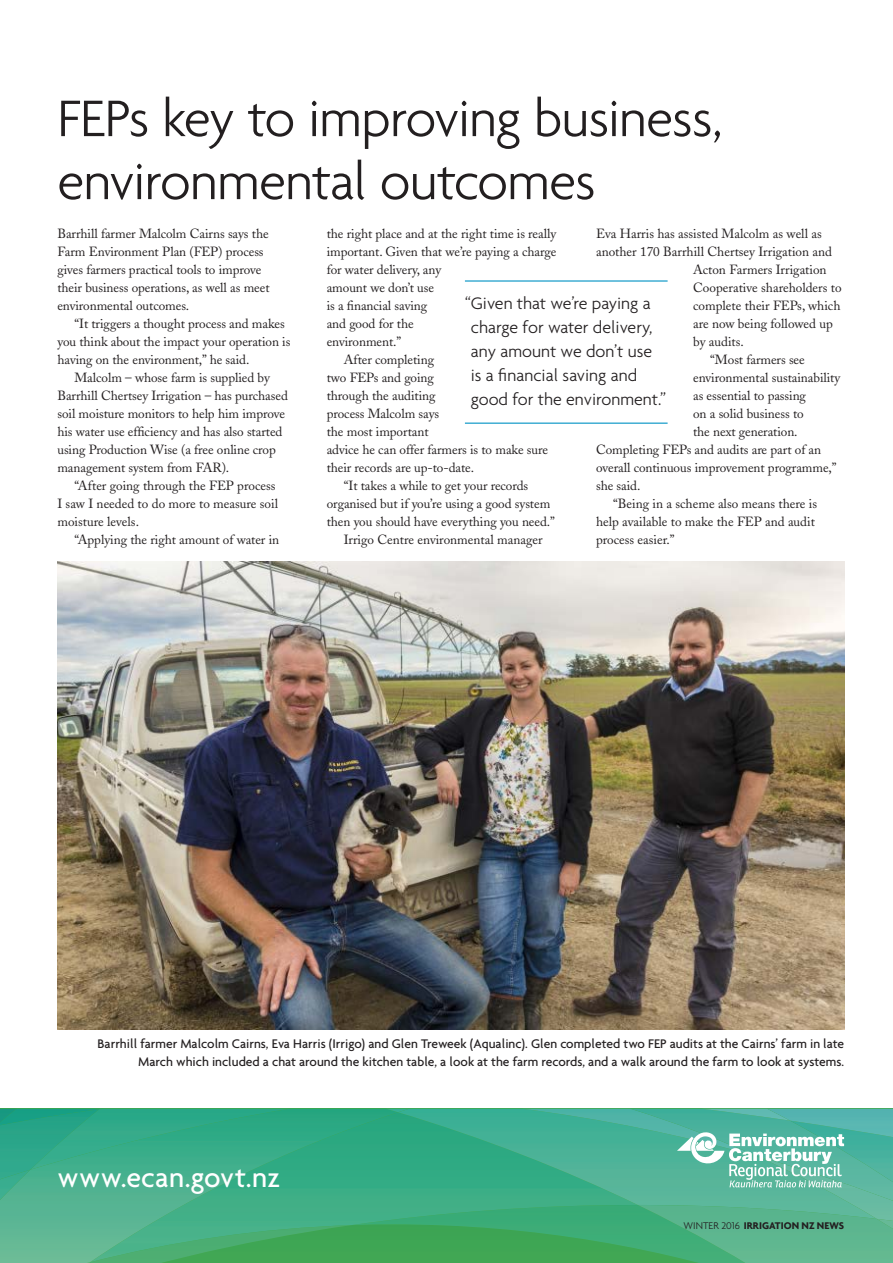
<style>
.page{position:relative;width:893px;height:1263px;background:#fff}
.page>*{position:absolute;margin:0;border:0;box-sizing:border-box;transform-origin:0 0}
.Headline{font:300 55.5px/63px "Agenda";letter-spacing:-.015em;color:#231f20}
.t1{font:500 30px "Agenda";letter-spacing:.005em;color:#fff}
.Quotes{font:300 18px/24px "Agenda";color:#231f20}
.t2{font:500 13.5px/18px "Agenda";color:#231f20;text-align:right}
.Body_Copy{font:13.2px/18px "Adobe Caslon";letter-spacing:-.005em;color:#231f20}
.Body_Copy_-_First_Pa{font:13.2px/18px "Adobe Caslon";letter-spacing:-.005em;color:#231f20}
.t3{font:700 10.5px "Agenda";color:#231f20}
.s1{font-weight:300}
</style>
<div class="page">
<img style="left:398px;top:1219px;width:240px;height:43px">
<img style="left:1px;top:1109px;width:397px;height:154px">
<img style="left:99px;top:1109px;width:190px;height:61px">
<img style="left:1px;top:1179px;width:29px;height:21px">
<img style="left:1px;top:1125px;width:98px;height:54px">
<img style="left:1px;top:1109px;width:99px;height:16px">
<img style="left:1px;top:1109px;width:16px;height:13px">
<img style="left:638px;top:1219px;width:255px;height:44px">
<img style="left:398px;top:1109px;width:359px;height:110px">
<img style="left:522px;top:1109px;width:108px;height:47px">
<img style="left:386px;top:1109px;width:23px;height:3px">
<img style="left:877px;top:1223px;width:16px;height:15px">
<img style="left:757px;top:1206px;width:136px;height:17px">
<img style="left:630px;top:1109px;width:263px;height:97px">
<img style="left:701px;top:1109px;width:66px;height:11px">
<img style="left:790px;top:1140px;width:103px;height:52px">
<img style="left:767px;top:1109px;width:126px;height:31px">
<svg style="left:0;top:1223px;width:1px;height:40px"></svg>
<img style="left:0;top:1192px;width:1px;height:31px">
<img style="left:0;top:1140px;width:1px;height:52px">
<img style="left:0;top:1109px;width:1px;height:31px">
<svg style="left:677px;top:1132px;width:167px;height:55px"></svg>
<img style="left:57px;top:562px;width:787px;height:468px">
<hr style="left:465px;top:280px;width:203px;height:2px;background:#0092c4">
<hr style="left:465px;top:423px;width:203px;height:1px;background:#0092c4">
<p class="Headline" style="left:57px;top:86px;width:667px">FEPs key to improving business, environmental outcomes</p>
<p class="Body_Copy_-_First_Pa" style="left:57px;top:224px;width:214px">Barrhill farmer Malcolm Cairns says the Farm Environment Plan (FEP) process gives farmers practical tools to improve their business operations, as well as meet environmental outcomes.</p>
<p class="Body_Copy" style="left:57px;top:314px;width:235px;text-indent:17px">“It triggers a thought process and makes you think about the impact your operation is having on the environment,” he said.</p>
<p class="Body_Copy" style="left:57px;top:368px;width:232px;text-indent:17px">Malcolm – whose farm is supplied by Barrhill Chertsey Irrigation – has purchased soil moisture monitors to help him improve his water use efficiency and has also started using Production Wise (a free online crop management system from FAR).</p>
<p class="Body_Copy" style="left:57px;top:476px;width:222px;text-indent:17px">“After going through the FEP process<br>I saw I needed to do more to measure soil moisture levels.</p>
<p class="Body_Copy" style="left:74px;top:530px;width:206px">“Applying the right amount of water in</p>
<p class="Body_Copy" style="left:327px;top:224px;width:231px">the right place and at the right time is really important. Given that we’re paying a charge for water delivery, any<br>amount we don’t use<br>is a financial saving<br>and good for the<br>environment.”</p>
<p class="Body_Copy" style="left:327px;top:350px;width:223px;text-indent:17px">After completing<br>two FEPs and going<br>through the auditing<br>process Malcolm says<br>the most important<br>advice he can offer farmers is to make sure their records are up-to-date.</p>
<p class="Body_Copy" style="left:327px;top:476px;width:230px;text-indent:17px">“It takes a while to get your records organised but if you’re using a good system then you should have everything you need.”</p>
<p class="Body_Copy" style="left:344px;top:530px;width:200px">Irrigo Centre environmental manager</p>
<p class="Body_Copy" style="left:596px;top:224px;width:227px">Eva Harris has assisted Malcolm as well as</p>
<p class="Body_Copy" style="left:596px;top:242px;width:237px">another 170 Barrhill Chertsey Irrigation and</p>
<p class="Body_Copy" style="left:693px;top:260px;width:135px">Acton Farmers Irrigation</p>
<p class="Body_Copy" style="left:693px;top:278px;width:150px">Cooperative shareholders to</p>
<p class="Body_Copy" style="left:693px;top:296px;width:149px">complete their FEPs, which</p>
<p class="Body_Copy" style="left:693px;top:314px;width:141px">are now being followed up</p>
<p class="Body_Copy" style="left:693px;top:332px;width:52px">by audits.</p>
<p class="Body_Copy" style="left:710px;top:350px;width:96px">“Most farmers see</p>
<p class="Body_Copy" style="left:693px;top:368px;width:149px">environmental sustainability</p>
<p class="Body_Copy" style="left:693px;top:386px;width:114px">as essential to passing</p>
<p class="Body_Copy" style="left:693px;top:404px;width:112px">on a solid business to</p>
<p class="Body_Copy" style="left:693px;top:422px;width:106px">the next generation.</p>
<p class="Body_Copy" style="left:596px;top:440px;width:227px">Completing FEPs and audits are part of an</p>
<p class="Body_Copy" style="left:596px;top:458px;width:242px">overall continuous improvement programme,”</p>
<p class="Body_Copy" style="left:596px;top:476px;width:46px">she said.</p>
<p class="Body_Copy" style="left:596px;top:494px;width:223px;text-indent:17px">“Being in a scheme also means there is help available to make the FEP and audit process easier.”</p>
<p class="Quotes" style="left:471px;top:290px;width:197px;text-indent:-6px">“Given that we’re paying a charge for water delivery, any amount we don’t use is a financial saving and good for the environment.”</p>
<p class="t2" style="left:98px;top:1034px;width:748px">Barrhill farmer Malcolm Cairns, Eva Harris (Irrigo) and Glen Treweek (Aqualinc). Glen completed two FEP audits at the Cairns’ farm in late<br>March which included a chat around the kitchen table, a look at the farm records, and a walk around the farm to look at systems.</p>
<h2 class="t1" style="left:57px;top:1159px;width:224px">www.ecan.govt.nz</h2>
<p class="t3" style="left:684px;top:1219px;width:162px"><span class="s1">WINTER 2016</span> IRRIGATION NZ NEWS</p>
</div>
